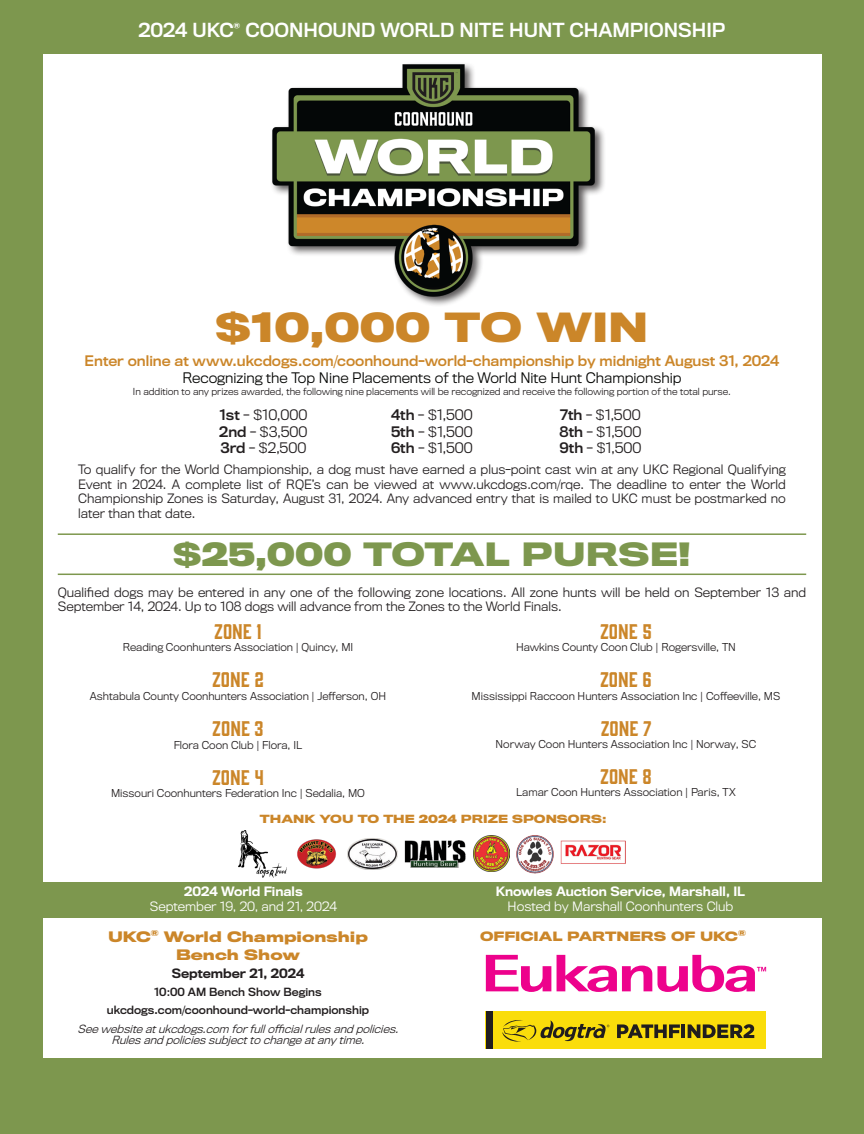
<style>
.page{position:relative;width:864px;height:1134px;background:#7d974e}
.page>*{position:absolute;margin:0;border:0;box-sizing:border-box;transform-origin:0 0}
.t1{font:700 37.5px "Titling Gothic FB Wide";color:#cb8629}
.t2{font:700 30px "Titling Gothic FB Wide";color:#7d974e}
.t3{font:19.5px "Gin";color:#cb8629}
.t4{font:18px "Titling Gothic FB Standard";color:#fff}
.t5{font:300 13.5px "Titling Gothic FB";color:#231f20}
.t6{font:13.5px "Titling Gothic FB Standard";color:#cb8629}
.t7{font:300 13.5px "Titling Gothic FB";color:#040503}
.t8{font:700 13.5px/18px "Titling Gothic FB Wide";color:#cb8629;text-align:center}
.t9{font:300 12px/14.4px "Titling Gothic FB";color:#231f20;text-align:justify}
.t10{font:300 12px "Titling Gothic FB";color:#fff}
.t11{font:500 12px "Titling Gothic FB";color:#fff}
.t12{font:700 12px "Titling Gothic FB Wide";color:#cb8629}
.t13{font:500 12px "Titling Gothic FB";color:#231f20}
.t14{font:italic 300 10.5px "Titling Gothic FB";color:#231f20}
.t15{font:10.5px "Titling Gothic FB Standard";color:#231f20}
.t16{font:700 10.5px "Titling Gothic FB Wide";color:#cb8629}
.t17{font:300 10.2px "Titling Gothic FB";color:#231f20}
.t18{font:300 9px "Titling Gothic FB";color:#231f20}
.s1{font-family:"Titling Gothic FB Standard";font-weight:400}
</style>
<div class="page">
<div style="left:43px;top:54px;width:778px;height:1004px;background:#fff"></div>
<img style="left:272px;top:64px;width:331px;height:241px">
<hr style="left:58px;top:533px;width:748px;height:2px;background:#7d974e">
<hr style="left:58px;top:574px;width:748px;height:1px;background:#7d974e">
<div style="left:0;top:882px;width:864px;height:36px;background:#7d974e"></div>
<svg style="left:486px;top:955px;width:280px;height:37px"></svg>
<div style="left:486px;top:1012px;width:280px;height:37px;background:#fadd0b"></div>
<div style="left:486px;top:1012px;width:7px;height:37px;background:#201d1e"></div>
<svg style="left:502px;top:1020px;width:107px;height:22px"></svg>
<svg style="left:617px;top:1024px;width:63px;height:14px"></svg>
<hr style="left:682px;top:1024px;width:3px;height:14px;background:#201d1e">
<svg style="left:688px;top:1024px;width:66px;height:14px"></svg>
<img style="left:473px;top:836px;width:36px;height:36px">
<img style="left:516px;top:835px;width:38px;height:39px">
<img style="left:297px;top:839px;width:39px;height:30px">
<img style="left:347px;top:838px;width:51px;height:32px">
<img style="left:238px;top:831px;width:49px;height:46px">
<img style="left:404px;top:840px;width:62px;height:28px">
<img style="left:561px;top:840px;width:65px;height:24px">
<p class="t4" style="left:138px;top:19px;width:589px">2024 UKC<sup>®</sup> COONHOUND WORLD NITE HUNT CHAMPIONSHIP</p>
<p class="t1" style="left:216px;top:304px;width:434px">$10,000 TO WIN</p>
<p class="t6" style="left:85px;top:353px;width:696px">Enter online at www.ukcdogs.com/coonhound-world-championship by midnight August 31, 2024</p>
<p class="t7" style="left:182px;top:369px;width:501px">Recognizing the Top Nine Placements of the World Nite Hunt Championship</p>
<p class="t18" style="left:133px;top:386px;width:600px">In addition to any prizes awarded, the following nine placements will be recognized and receive the following portion of the total purse.</p>
<p class="t5" style="left:220px;top:407px;width:89px"><span class="s1">1st</span> - $10,000</p>
<p class="t5" style="left:219px;top:424px;width:90px"><span class="s1">2nd</span> - $3,500</p>
<p class="t5" style="left:220px;top:440px;width:87px"><span class="s1">3rd</span> - $2,500</p>
<p class="t5" style="left:560px;top:407px;width:82px"><span class="s1">7th</span> - $1,500</p>
<p class="t5" style="left:560px;top:424px;width:83px"><span class="s1">8th</span> - $1,500</p>
<p class="t5" style="left:560px;top:440px;width:83px"><span class="s1">9th</span> - $1,500</p>
<p class="t9" style="left:78px;top:463px;width:709px">To qualify for the World Championship, a dog must have earned a plus-point cast win at any UKC Regional Qualifying Event in 2024. A complete list of RQE’s can be viewed at www.ukcdogs.com/rqe. The deadline to enter the World Championship Zones is Saturday, August 31, 2024. Any advanced entry that is mailed to UKC must be postmarked no later than that date.</p>
<p class="t5" style="left:391px;top:407px;width:83px"><span class="s1">4th</span> - $1,500</p>
<p class="t5" style="left:391px;top:424px;width:83px"><span class="s1">5th</span> - $1,500</p>
<p class="t5" style="left:391px;top:440px;width:83px"><span class="s1">6th</span> - $1,500</p>
<p class="t2" style="left:173px;top:535px;width:519px">$25,000 TOTAL PURSE!</p>
<p class="t9" style="left:58px;top:585px;width:750px">Qualified dogs may be entered in any one of the following zone locations. All zone hunts will be held on September 13 and<br>September 14, 2024. Up to 108 dogs will advance from the Zones to the World Finals.</p>
<p class="t3" style="left:214px;top:618px;width:49px">ZONE 1</p>
<p class="t17" style="left:123px;top:642px;width:232px">Reading Coonhunters Association | Quincy, MI</p>
<p class="t3" style="left:212px;top:667px;width:53px">ZONE 2</p>
<p class="t17" style="left:90px;top:690px;width:298px">Ashtabula County Coonhunters Association | Jefferson, OH</p>
<p class="t3" style="left:212px;top:715px;width:53px">ZONE 3</p>
<p class="t17" style="left:174px;top:739px;width:130px">Flora Coon Club | Flora, IL</p>
<p class="t3" style="left:212px;top:764px;width:53px">ZONE 4</p>
<p class="t17" style="left:111px;top:787px;width:255px">Missouri Coonhunters Federation Inc | Sedalia, MO</p>
<p class="t3" style="left:600px;top:618px;width:53px">ZONE 5</p>
<p class="t17" style="left:516px;top:642px;width:221px">Hawkins County Coon Club | Rogersville, TN</p>
<p class="t3" style="left:600px;top:667px;width:53px">ZONE 6</p>
<p class="t17" style="left:472px;top:690px;width:310px">Mississippi Raccoon Hunters Association Inc | Coffeeville, MS</p>
<p class="t3" style="left:601px;top:715px;width:52px">ZONE 7</p>
<p class="t17" style="left:496px;top:738px;width:262px">Norway Coon Hunters Association Inc | Norway, SC</p>
<p class="t3" style="left:600px;top:763px;width:53px">ZONE 8</p>
<p class="t17" style="left:516px;top:786px;width:221px">Lamar Coon Hunters Association | Paris, TX</p>
<p class="t16" style="left:260px;top:812px;width:348px">THANK YOU TO THE 2024 PRIZE SPONSORS:</p>
<p class="t11" style="left:184px;top:884px;width:120px">2024 World Finals</p>
<p class="t10" style="left:150px;top:899px;width:189px">September 19, 20, and 21, 2024</p>
<p class="t8" style="left:108px;top:927px;width:261px">UKC<sup>®</sup> World Championship<br>Bench Show</p>
<p class="t13" style="left:172px;top:966px;width:134px">September 21, 2024</p>
<p class="t15" style="left:154px;top:985px;width:169px">10:00 AM Bench Show Begins</p>
<p class="t15" style="left:107px;top:1003px;width:264px">ukcdogs.com/coonhound-world-championship</p>
<p class="t14" style="left:77px;top:1023px;width:326px">See website atukcdogs.com forfullofficialrules and policies.</p>
<p class="t14" style="left:112px;top:1034px;width:258px">Rules and policies subjectto change atany time.</p>
<p class="t11" style="left:496px;top:884px;width:251px">Knowles Auction Service, Marshall, IL</p>
<p class="t10" style="left:508px;top:899px;width:227px">Hosted by Marshall Coonhunters Club</p>
<p class="t12" style="left:480px;top:928px;width:267px">OFFICIAL PARTNERS OF UKC<sup>®</sup></p>
</div>
